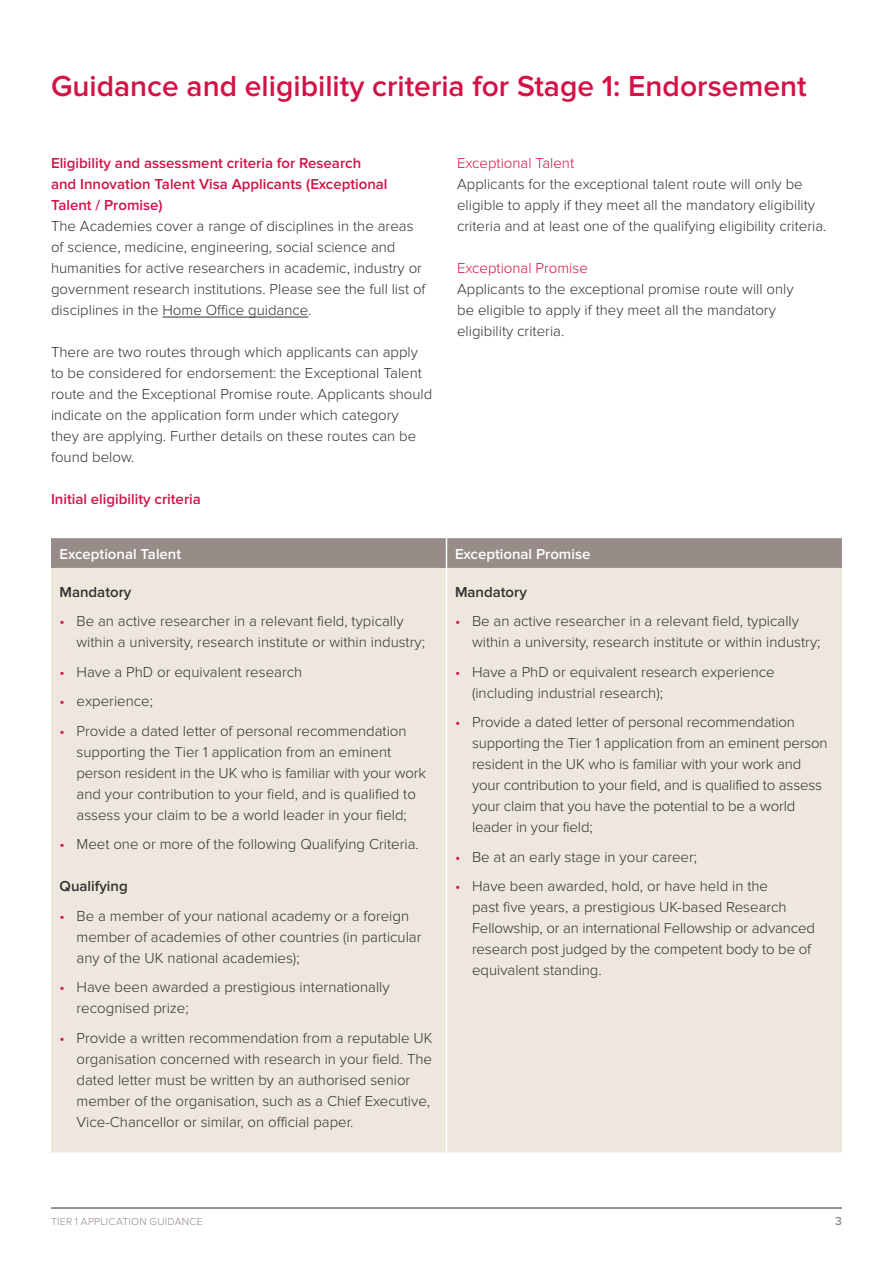
<style>
.page{position:relative;width:893px;height:1263px;background:#fff}
.page>*{position:absolute;margin:0;border:0;box-sizing:border-box;transform-origin:0 0}
.t1{font:600 30px "Proxima Nova";color:#d31245}
.t2{font:300 15px/21px "Proxima Nova";color:#333132}
.t3{font:600 15px/21px "Proxima Nova";color:#d31245}
.t4{font:300 15px "Proxima Nova";color:#d31245}
.t5{font:600 15px "Proxima Nova";color:#fff}
.t6{font:600 15px "Proxima Nova";color:#333132}
.t7{font:600 12px "Proxima Nova";color:#938884}
.t8{font:300 10.5px "Proxima Nova";letter-spacing:.03em;color:#938884}
.s1{color:#d31245}
</style>
<div class="page">
<hr style="left:51px;top:1208px;width:791px;height:1px;background:#292829">
<hr style="left:162px;top:317px;width:146px;height:1px;background:#333132">
<div style="left:51px;top:538px;width:791px;height:30px;background:#978c87"></div>
<div style="left:51px;top:568px;width:791px;height:584px;background:#ede7dd"></div>
<hr style="left:446px;top:538px;width:1px;height:30px;background:#fff">
<hr style="left:446px;top:568px;width:1px;height:584px;background:#fff">
<h1 class="t1" style="left:51px;top:69px;width:757px">Guidance and eligibility criteria for Stage 1: Endorsement</h1>
<p class="t3" style="left:51px;top:153px;width:338px">Eligibility and assessment criteria for Research and Innovation Talent Visa Applicants (Exceptional<br>Talent / Promise)</p>
<p class="t2" style="left:51px;top:216px;width:376px">The Academies cover a range of disciplines in the areas of science, medicine, engineering, social science and humanities for active researchers in academic, industry or government research institutions. Please see the full list of disciplines in the Home Office guidance.</p>
<p class="t2" style="left:51px;top:342px;width:383px">There are two routes through which applicants can apply to be considered for endorsement: the Exceptional Talent route and the Exceptional Promise route. Applicants should indicate on the application form under which category<br>they are applying. Further details on these routes can be found below.</p>
<p class="t3" style="left:51px;top:489px;width:151px">Initial eligibility criteria</p>
<p class="t4" style="left:457px;top:154px;width:119px">Exceptional Talent</p>
<p class="t2" style="left:457px;top:174px;width:371px">Applicants for the exceptional talent route will only be eligible to apply if they meet all the mandatory eligibility criteria and at least one of the qualifying eligibility criteria.</p>
<p class="t4" style="left:457px;top:259px;width:132px">Exceptional Promise</p>
<p class="t2" style="left:457px;top:279px;width:338px">Applicants to the exceptional promise route will only be eligible to apply if they meet all the mandatory eligibility criteria.</p>
<p class="t5" style="left:60px;top:545px;width:123px">Exceptional Talent</p>
<p class="t5" style="left:455px;top:545px;width:137px">Exceptional Promise</p>
<p class="t6" style="left:60px;top:583px;width:73px">Mandatory</p>
<p class="t2" style="left:77px;top:611px;width:350px;text-indent:-17px"><span class="s1">•</span> Be an active researcher in a relevant field, typically within a university, research institute or within industry;</p>
<p class="t2" style="left:60px;top:661px;width:244px"><span class="s1">•</span> Have a PhD or equivalent research</p>
<p class="t2" style="left:60px;top:691px;width:95px"><span class="s1">•</span> experience;</p>
<p class="t2" style="left:77px;top:720px;width:351px;text-indent:-17px"><span class="s1">•</span> Provide a dated letter of personal recommendation supporting the Tier 1 application from an eminent person resident in the U K who is familiar with your work and your contribution to your field, and is qualified to assess your claim to be a world leader in your field;</p>
<p class="t2" style="left:60px;top:834px;width:361px"><span class="s1">•</span> Meet one or more of the following Qualifying Criteria.</p>
<p class="t6" style="left:60px;top:878px;width:70px">Qualifying</p>
<p class="t2" style="left:77px;top:905px;width:346px;text-indent:-17px"><span class="s1">•</span> Be a member of your national academy or a foreign member of academies of other countries (in particular any of the U K national academies);</p>
<p class="t2" style="left:77px;top:977px;width:315px;text-indent:-17px"><span class="s1">•</span> Have been awarded a prestigious internationally recognised prize;</p>
<p class="t2" style="left:77px;top:1027px;width:357px;text-indent:-17px"><span class="s1">•</span> Provide a written recommendation from a reputable U K organisation concerned with research in your field. The dated letter must be written by an authorised senior member of the organisation, such as a Chief Executive, Vice-Chancellor or similar, on official paper.</p>
<p class="t6" style="left:455px;top:583px;width:73px">Mandatory</p>
<p class="t2" style="left:472px;top:611px;width:350px;text-indent:-17px"><span class="s1">•</span> Be an active researcher in a relevant field, typically within a university, research institute or within industry;</p>
<p class="t2" style="left:472px;top:661px;width:304px;text-indent:-17px"><span class="s1">•</span> Have a PhD or equivalent research experience (including industrial research);</p>
<p class="t2" style="left:472px;top:712px;width:357px;text-indent:-17px"><span class="s1">•</span> Provide a dated letter of personal recommendation supporting the Tier 1 application from an eminent person resident in the U K who is familiar with your work and your contribution to your field, and is qualified to assess your claim that you have the potential to be a world leader in your field;</p>
<p class="t2" style="left:455px;top:846px;width:244px"><span class="s1">•</span> Be at an early stage in your career;</p>
<p class="t2" style="left:472px;top:876px;width:344px;text-indent:-17px"><span class="s1">•</span> Have been awarded, hold, or have held in the<br>past five years, a prestigious U K-based Research Fellowship, or an international Fellowship or advanced research post judged by the competent body to be of equivalent standing.</p>
<p class="t8" style="left:51px;top:1216px;width:153px">Tier 1 application guidance</p>
<p class="t7" style="left:835px;top:1214px;width:8px">3</p>
</div>
